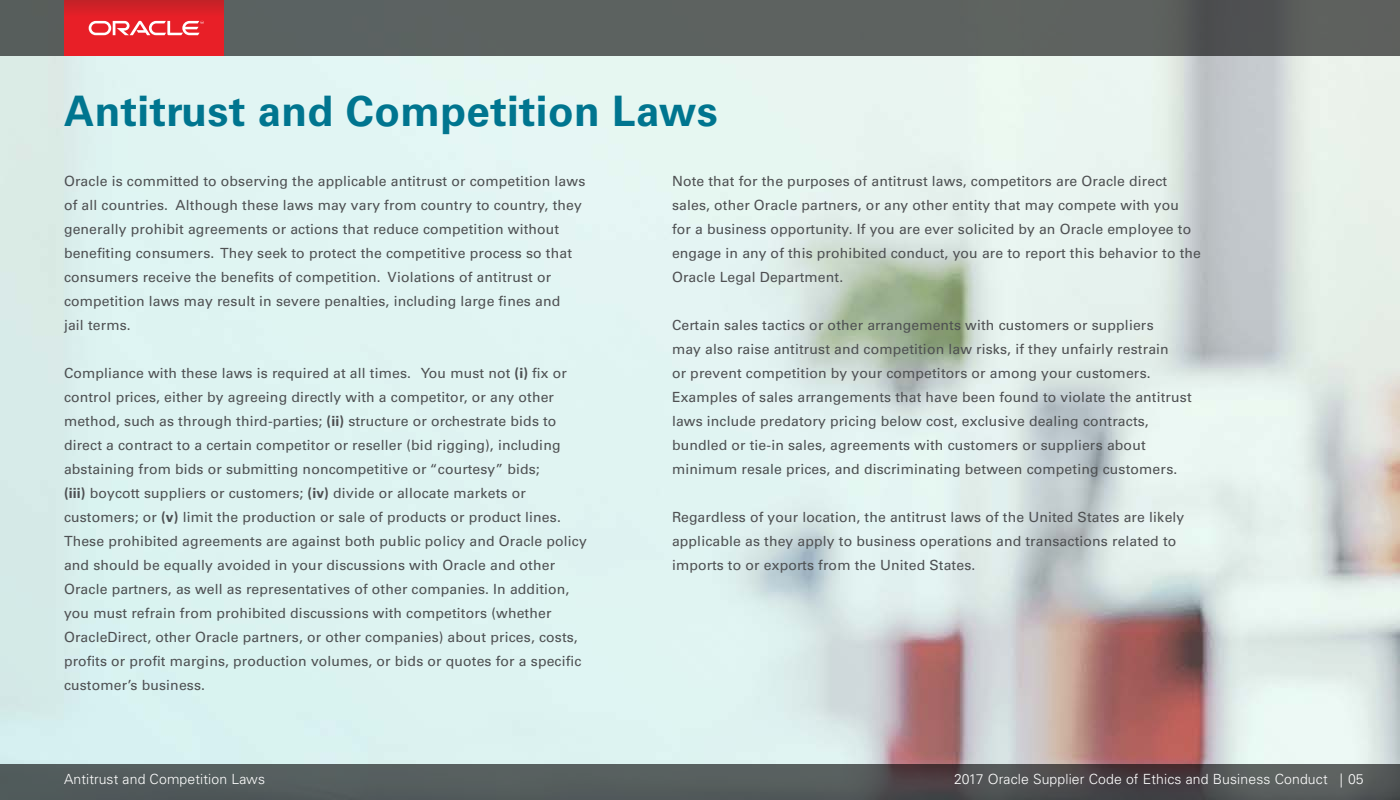
<style>
.page{position:relative;width:1400px;height:800px;background:#fff}
.page>*{position:absolute;margin:0;border:0;box-sizing:border-box;transform-origin:0 0}
.t1{font:700 42px "Univers LT Std";letter-spacing:.01em;color:#00758f}
.t2{font:14px/24px "Univers LT Std";letter-spacing:.01em;color:#4e5052}
.t3{font:300 14px "Univers LT Std";letter-spacing:.01em;color:#fff}
.s1{font-weight:700}
</style>
<div class="page">
<img style="left:0;top:56px;width:1400px;height:708px">
<svg style="left:0;top:764px;width:1400px;height:36px;background:#515657"></svg>
<svg style="left:0;top:0;width:1400px;height:56px;background:#5b605e"></svg>
<svg style="left:64px;top:0;width:160px;height:56px;background:#e02027"></svg>
<svg style="left:89px;top:21px;width:115px;height:14px"></svg>
<h1 class="t1" style="left:64px;top:87px;width:655px">Antitrust and Competition Laws</h1>
<p class="t2" style="left:64px;top:169px;width:523px">Oracle is committed to observing the applicable antitrust or competition laws of all countries. Although these laws may vary from country to country, they generally prohibit agreements or actions that reduce competition without benefiting consumers. They seek to protect the competitive process so that consumers receive the benefits of competition. Violations of antitrust or competition laws may result in severe penalties, including large fines and<br>jail terms.</p>
<p class="t2" style="left:64px;top:361px;width:524px">Compliance with these laws is required at all times. You must not <span class="s1">(i)</span> fix or control prices, either by agreeing directly with a competitor, or any other method, such as through third-parties; <span class="s1">(ii)</span> structure or orchestrate bids to direct a contract to a certain competitor or reseller (bid rigging), including abstaining from bids or submitting noncompetitive or “courtesy” bids;<br><span class="s1">(iii)</span> boycott suppliers or customers; <span class="s1">(iv)</span> divide or allocate markets or customers; or <span class="s1">(v)</span> limit the production or sale of products or product lines.<br>These prohibited agreements are against both public policy and Oracle policy and should be equally avoided in your discussions with Oracle and other Oracle partners, as well as representatives of other companies. In addition, you must refrain from prohibited discussions with competitors (whether OracleDirect, other Oracle partners, or other companies) about prices, costs, profits or profit margins, production volumes, or bids or quotes for a specific customer’s business.</p>
<p class="t2" style="left:672px;top:169px;width:531px">Note that for the purposes of antitrust laws, competitors are Oracle direct sales, other Oracle partners, or any other entity that may compete with you for a business opportunity. If you are ever solicited by an Oracle employee to engage in any of this prohibited conduct, you are to report this behavior to the Oracle Legal Department.</p>
<p class="t2" style="left:672px;top:313px;width:521px">Certain sales tactics or other arrangements with customers or suppliers<br>may also raise antitrust and competition law risks, if they unfairly restrain<br>or prevent competition by your competitors or among your customers.<br>Examples of sales arrangements that have been found to violate the antitrust laws include predatory pricing below cost, exclusive dealing contracts, bundled or tie-in sales, agreements with customers or suppliers about minimum resale prices, and discriminating between competing customers.</p>
<p class="t2" style="left:672px;top:505px;width:514px">Regardless of your location, the antitrust laws of the United States are likely applicable as they apply to business operations and transactions related to imports to or exports from the United States.</p>
<p class="t3" style="left:64px;top:771px;width:203px">Antitrust and Competition Laws</p>
<p class="t3" style="left:954px;top:771px;width:411px">2017 Oracle Supplier Code of Ethics and Business Conduct | 05</p>
</div>
